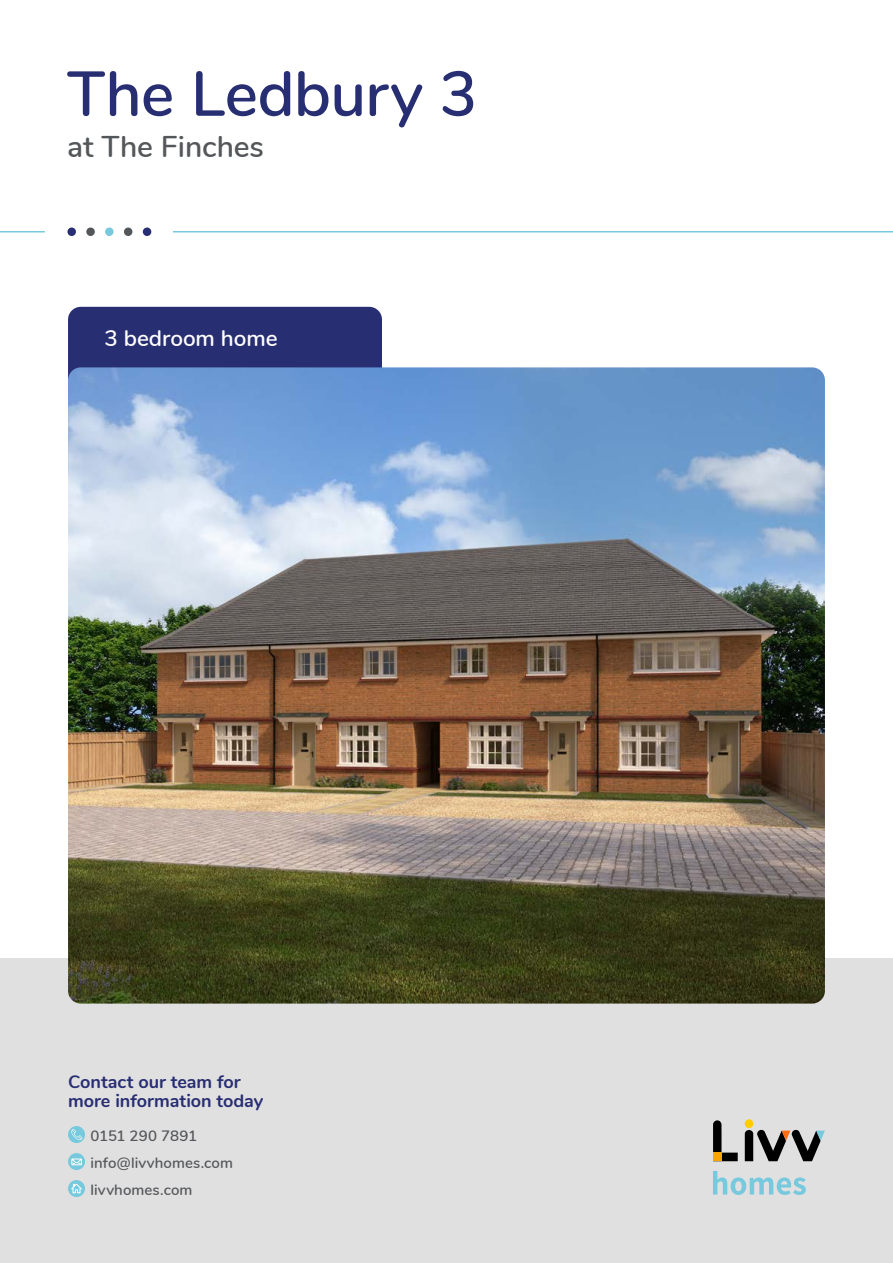
<style>
.page{position:relative;width:893px;height:1263px;background:#fff}
.page>*{position:absolute;margin:0;border:0;box-sizing:border-box;transform-origin:0 0}
.Large_Text{font:600 63px "Nunito";letter-spacing:-.01em;color:#282e72}
.Large_Text-2{font:600 30px "Nunito";letter-spacing:-.005em;color:#54575a}
.Large_Text-3{font:600 22.5px "Nunito";letter-spacing:-.005em;color:#fff}
.Large_Text-4{font:700 18px/19.5px "Nunito";color:#282e72}
.Body_Text__align_lef{font:600 15px "Nunito";letter-spacing:.005em;color:#54575a}
</style>
<div class="page">
<div style="left:0;top:959px;width:893px;height:304px;background:#e1e0e1"></div>
<div style="left:68px;top:307px;width:314px;height:60px;background:#282e72"></div>
<svg style="left:713px;top:1120px;width:25px;height:41px"></svg>
<svg style="left:745px;top:1129px;width:80px;height:32px"></svg>
<div style="left:745px;top:1119px;width:8px;height:9px;background:#fecd00;border-radius:50%"></div>
<div style="left:713px;top:1152px;width:8px;height:9px;background:#f4a700"></div>
<svg style="left:713px;top:1171px;width:93px;height:24px"></svg>
<hr style="left:0;top:231px;width:45px;height:1px;background:#77c9dd">
<hr style="left:173px;top:231px;width:720px;height:1px;background:#77c9dd">
<div style="left:143px;top:227px;width:8px;height:9px;background:#282e72;border-radius:50%"></div>
<div style="left:124px;top:227px;width:8px;height:9px;background:#54575a;border-radius:50%"></div>
<div style="left:67px;top:227px;width:9px;height:9px;background:#282e72;border-radius:50%"></div>
<div style="left:105px;top:227px;width:9px;height:9px;background:#77c9dd;border-radius:50%"></div>
<div style="left:86px;top:227px;width:9px;height:9px;background:#54575a;border-radius:50%"></div>
<div style="left:68px;top:1126px;width:17px;height:17px;background:#77c9dd;border-radius:50%"></div>
<svg style="left:71px;top:1129px;width:11px;height:11px"></svg>
<div style="left:68px;top:1153px;width:17px;height:17px;background:#77c9dd;border-radius:50%"></div>
<svg style="left:71px;top:1158px;width:11px;height:7px"></svg>
<div style="left:68px;top:1180px;width:17px;height:17px;background:#77c9dd;border-radius:50%"></div>
<svg style="left:71px;top:1183px;width:11px;height:10px"></svg>
<img style="left:68px;top:367px;width:757px;height:636px">
<p class="Large_Text" style="left:67px;top:48px;width:412px">The Ledbury 3</p>
<p class="Large_Text-2" style="left:67px;top:124px;width:199px">at The Finches</p>
<p class="Large_Text-3" style="left:104px;top:322px;width:175px">3 bedroom home</p>
<p class="Large_Text-4" style="left:68px;top:1071px;width:197px">Contact our team for more information today</p>
<p class="Body_Text__align_lef" style="left:91px;top:1125px;width:108px">0151 290 7891</p>
<p class="Body_Text__align_lef" style="left:91px;top:1152px;width:144px">info@livvhomes.com</p>
<p class="Body_Text__align_lef" style="left:91px;top:1179px;width:104px">livvhomes.com</p>
</div>
